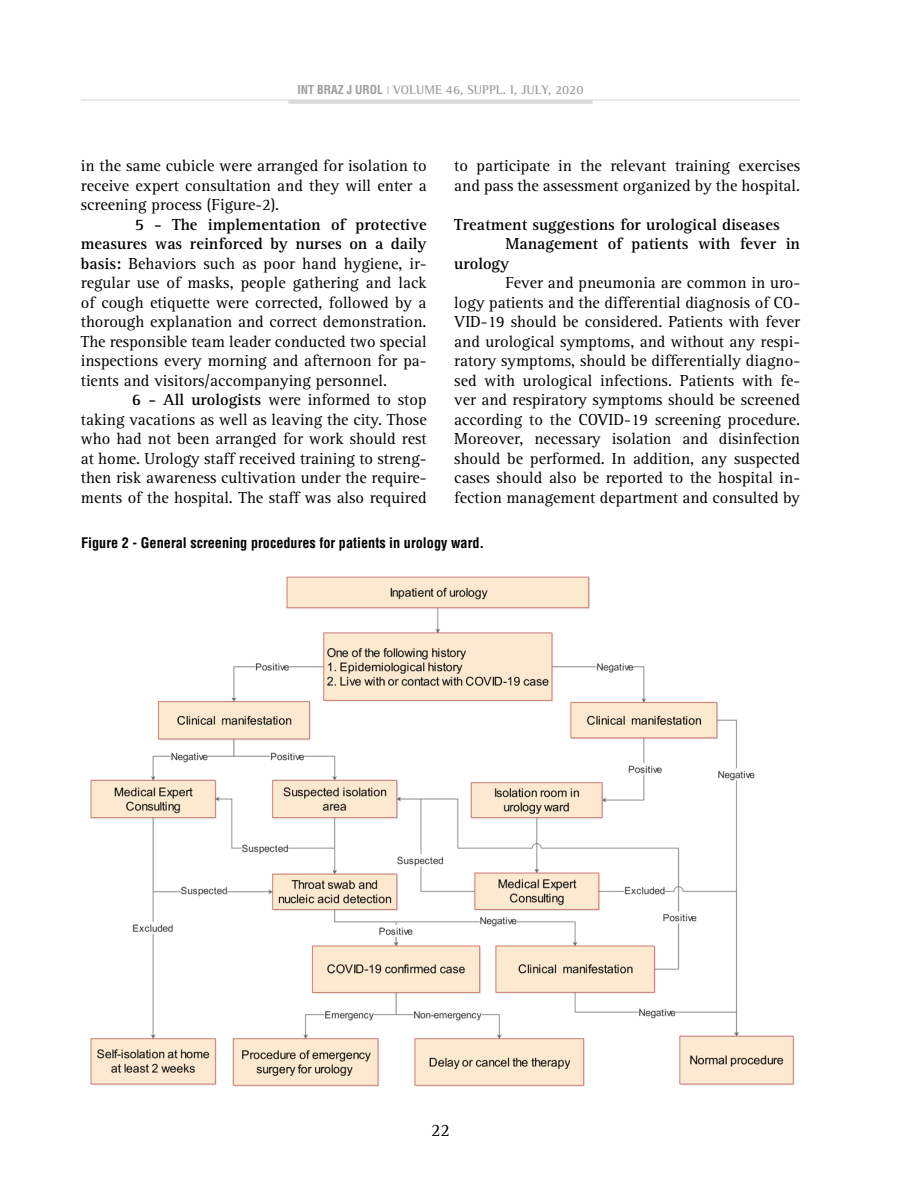
<style>
.page{position:relative;width:898px;height:1200px;background:#fff}
.page>*{position:absolute;margin:0;border:0;box-sizing:border-box;transform-origin:0 0}
.t1{font:18px "Rotis Serif";color:#000}
.TEXTO_ARTIGO{font:16.5px/19.5px "Rotis Serif";color:#000;text-align:justify}
.SUB_MARCADORES{font:700 16.5px/19.5px "Rotis Serif";color:#000}
.TITULO_TABELAS_E_FIG{font:700 condensed 14.25px "Helvetica";color:#000}
.t2{font:700 12.75px "Rotis Semi Serif";color:#9d9d9c}
.s1{font-family:"Helvetica";font-stretch:condensed;font-size:12px}
.s2{font-weight:700}
</style>
<div class="page">
<hr style="left:81px;top:99px;width:718px;height:2px;background:#e3e3e3">
<hr style="left:288px;top:100px;width:304px;height:4px;background:#dadada">
<img style="left:91px;top:576px;width:704px;height:510px">
<p class="t2" style="left:297px;top:82px;width:287px"><span class="s1">INT BRAZ J UROL</span> <sup>|</sup> VOLUME 46, SUPPL. I, JULY, 2020</p>
<p class="TEXTO_ARTIGO" style="left:81px;top:156px;width:347px">in the same cubicle were arranged for isolation to receive expert consultation and they will enter a screening process (Figure-2).</p>
<p class="TEXTO_ARTIGO" style="left:81px;top:215px;width:347px;text-indent:54px"><span class="s2">5 - The implementation of protective measures was reinforced by nurses on a daily basis:</span> Behaviors such as poor hand hygiene, ir&shy;regular use of masks, people gathering and lack of cough etiquette were corrected, followed by a thorough explanation and correct demonstration.<br>The responsible team leader conducted two special inspections every morning and afternoon for pa&shy;tients and visitors/accompanying personnel.</p>
<p class="TEXTO_ARTIGO" style="left:81px;top:390px;width:347px;text-indent:51px"><span class="s2">6 - All urologists</span> were informed to stop taking vacations as well as leaving the city. Those who had not been arranged for work should rest at home. Urology staff received training to streng&shy;then risk awareness cultivation under the require&shy;ments of the hospital. The staff was also required</p>
<p class="TEXTO_ARTIGO" style="left:454px;top:156px;width:347px">to participate in the relevant training exercises and pass the assessment organized by the hospital.</p>
<p class="SUB_MARCADORES" style="left:454px;top:215px;width:327px">Treatment suggestions for urological diseases</p>
<p class="SUB_MARCADORES" style="left:454px;top:234px;width:347px;text-indent:51px">Management of patients with fever in urology</p>
<p class="TEXTO_ARTIGO" style="left:454px;top:273px;width:347px;text-indent:51px">Fever and pneumonia are common in uro&shy;logy patients and the differential diagnosis of CO-VID-19 should be considered. Patients with fever and urological symptoms, and without any respi&shy;ratory symptoms, should be differentially diagno&shy;sed with urological infections. Patients with fe&shy;ver and respiratory symptoms should be screened according to the COVID-19 screening procedure.<br>Moreover, necessary isolation and disinfection should be performed. In addition, any suspected cases should also be reported to the hospital in&shy;fection management department and consulted by</p>
<p class="TITULO_TABELAS_E_FIG" style="left:81px;top:534px;width:404px">Figure 2 - General screening procedures for patients in urology ward.</p>
<p class="t1" style="left:431px;top:1119px;width:20px">22</p>
</div>
